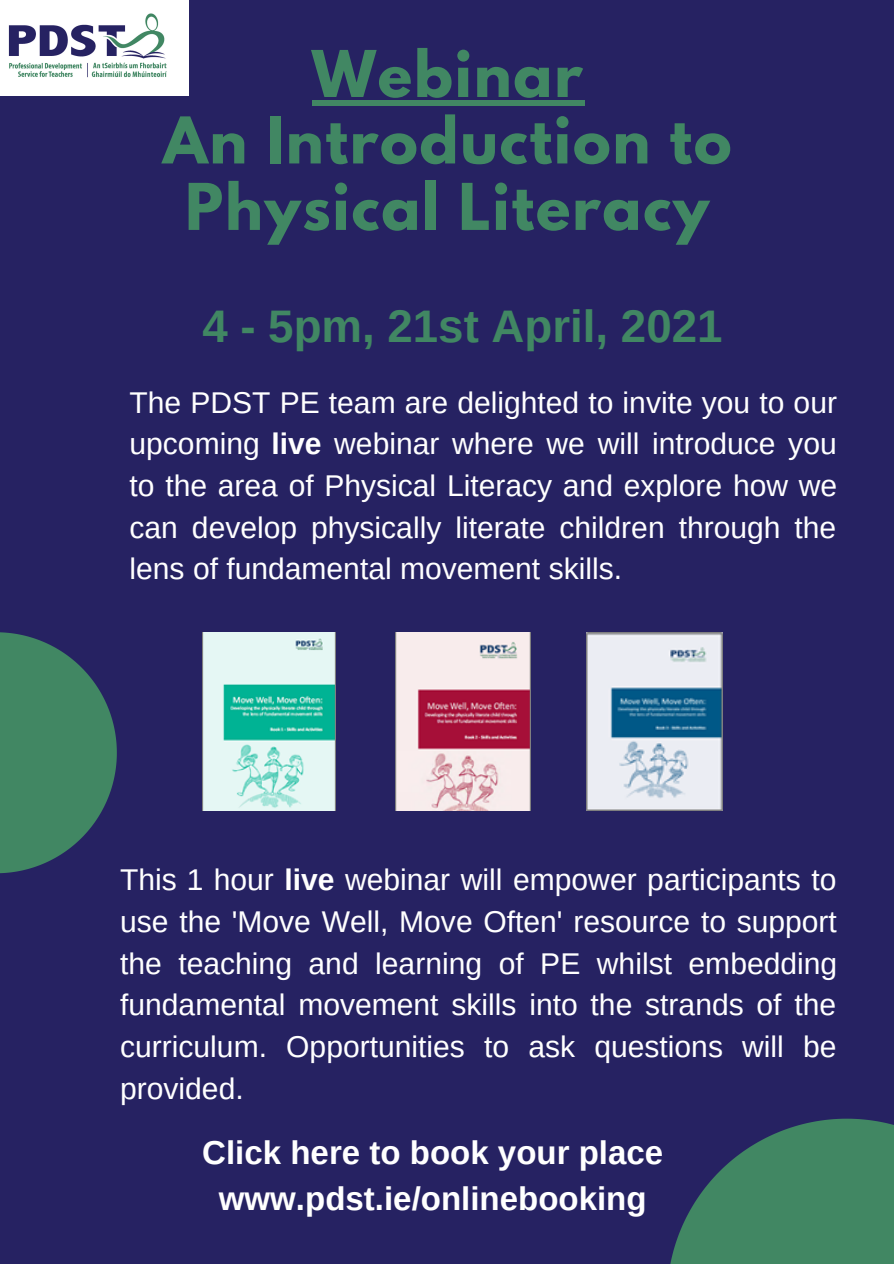
<style>
.page{position:relative;width:894px;height:1264px;background:#fff}
.page>*{position:absolute;margin:0;border:0;box-sizing:border-box;transform-origin:0 0}
.t1{font:700 57px/66.4px "League Spartan";letter-spacing:.03em;color:#418763;text-align:center}
.t2{font:700 45.6px "Arimo";color:#418763}
.t3{font:700 33px "Arimo";color:#fff}
.t4{font:30px/41.7px "Arimo";color:#fff;text-align:justify}
.s1{font-weight:700}
</style>
<div class="page">
<div style="left:0;top:0;width:893px;height:1263px;background:#262262"></div>
<svg style="left:0;top:632px;width:117px;height:241px"></svg>
<img style="left:0;top:0;width:189px;height:96px">
<img style="left:202px;top:632px;width:133px;height:178px">
<svg style="left:670px;top:1118px;width:223px;height:145px"></svg>
<img style="left:395px;top:632px;width:135px;height:178px">
<img style="left:586px;top:632px;width:136px;height:178px">
<div style="left:312px;top:100px;width:272px;height:6px;background:#418763"></div>
<p class="t1" style="left:312px;top:48px;width:272px">Webinar</p>
<p class="t1" style="left:163px;top:114px;width:570px">An Introduction to<br>Physical Literacy</p>
<p class="t2" style="left:202px;top:301px;width:521px">4 - 5pm, 21st April, 2021</p>
<p class="t4" style="left:129px;top:381px;width:709px">The PDST PE team are delighted to invite you to our upcoming <span class="s1">live</span> webinar where we will introduce you to the area of Physical Literacy and explore how we can develop physically literate children through the lens of fundamental movement skills.</p>
<p class="t4" style="left:120px;top:859px;width:718px">This 1 hour <span class="s1">live</span> webinar will empower participants to use the 'Move Well, Move Often' resource to support the teaching and learning of PE whilst embedding fundamental movement skills into the strands of the curriculum. Opportunities to ask questions will be provided.</p>
<p class="t3" style="left:202px;top:1134px;width:462px">Click here to book your place</p>
<p class="t3" style="left:219px;top:1180px;width:429px">www.pdst.ie/onlinebooking</p>
</div>
